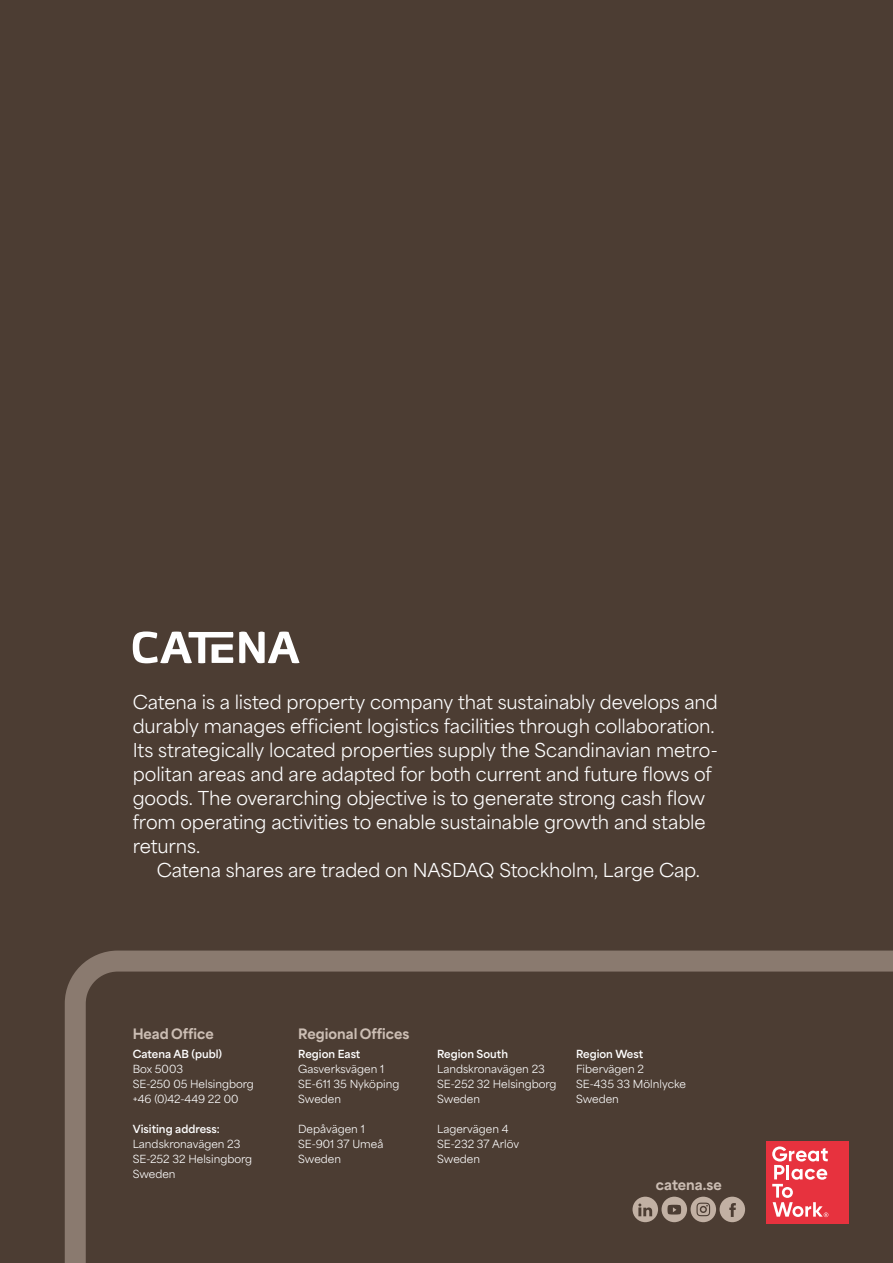
<style>
.page{position:relative;width:893px;height:1263px;background:#4c3d33}
.page>*{position:absolute;margin:0;border:0;box-sizing:border-box;transform-origin:0 0}
.Ingress{font:18px/24px "Area Normal";letter-spacing:-.005em;color:#fff}
.Mellis_1{font:800 13.5px "Area Normal";color:#ccbeb4}
.Brödtext{font:800 13.5px "Area Normal";color:#ccbeb4}
.Brödtext-2{font:10.5px/15px "Area Normal";color:#fff}
.Brödtext-3{font:700 10.5px "Area Normal";color:#fff}
</style>
<div class="page">
<svg style="left:64px;top:950px;width:829px;height:313px"></svg>
<div style="left:767px;top:1141px;width:82px;height:82px;background:#e7323e"></div>
<svg style="left:772px;top:1146px;width:56px;height:71px"></svg>
<svg style="left:632px;top:1197px;width:113px;height:25px"></svg>
<svg style="left:133px;top:631px;width:100px;height:32px"></svg>
<svg style="left:239px;top:632px;width:61px;height:31px"></svg>
<p class="Ingress" style="left:133px;top:688px;width:587px">Catena is a listed property company that sustainably develops and durably manages efficient logistics facilities through collaboration.<br>Its strategically located properties supply the Scandinavian metro&shy;politan areas and are adapted for both current and future flows of goods. The overarching objective is to generate strong cash flow from operating activities to enable sustainable growth and stable returns.</p>
<p class="Ingress" style="left:157px;top:856px;width:545px">Catena shares are traded on NASDAQ Stockholm, Large Cap.</p>
<p class="Mellis_1" style="left:133px;top:1022px;width:83px">Head Office</p>
<p class="Mellis_1" style="left:298px;top:1022px;width:113px">Regional Offices</p>
<p class="Brödtext-3" style="left:133px;top:1044px;width:91px">Catena AB (publ)</p>
<p class="Brödtext-2" style="left:133px;top:1060px;width:52px">Box 5003</p>
<p class="Brödtext-2" style="left:133px;top:1075px;width:123px">SE-250 05 Helsingborg</p>
<p class="Brödtext-2" style="left:133px;top:1090px;width:107px">+46 (0)42-449 22 00</p>
<p class="Brödtext-3" style="left:133px;top:1119px;width:89px">Visiting address:</p>
<p class="Brödtext-2" style="left:133px;top:1135px;width:109px">Landskronavägen 23</p>
<p class="Brödtext-2" style="left:133px;top:1150px;width:121px">SE-252 32 Helsingborg<br>Sweden</p>
<p class="Brödtext-3" style="left:298px;top:1044px;width:64px">Region East</p>
<p class="Brödtext-2" style="left:298px;top:1060px;width:87px">Gasverksvägen 1</p>
<p class="Brödtext-2" style="left:298px;top:1075px;width:103px">SE-611 35 Nyköping</p>
<p class="Brödtext-2" style="left:298px;top:1090px;width:44px">Sweden</p>
<p class="Brödtext-2" style="left:298px;top:1120px;width:68px">Depåvägen 1</p>
<p class="Brödtext-2" style="left:298px;top:1135px;width:87px">SE-901 37 Umeå</p>
<p class="Brödtext-2" style="left:298px;top:1150px;width:44px">Sweden</p>
<p class="Brödtext-3" style="left:437px;top:1044px;width:72px">Region South</p>
<p class="Brödtext-2" style="left:437px;top:1060px;width:109px">Landskronavägen 23</p>
<p class="Brödtext-2" style="left:437px;top:1075px;width:121px">SE-252 32 Helsingborg</p>
<p class="Brödtext-2" style="left:437px;top:1090px;width:44px">Sweden</p>
<p class="Brödtext-2" style="left:437px;top:1120px;width:73px">Lagervägen 4</p>
<p class="Brödtext-2" style="left:437px;top:1135px;width:83px">SE-232 37 Arlöv<br>Sweden</p>
<p class="Brödtext-3" style="left:576px;top:1044px;width:69px">Region West</p>
<p class="Brödtext-2" style="left:576px;top:1060px;width:69px">Fibervägen 2</p>
<p class="Brödtext-2" style="left:576px;top:1075px;width:111px">SE-435 33 Mölnlycke<br>Sweden</p>
<p class="Brödtext" style="left:656px;top:1172px;width:67px">catena.se</p>
</div>
